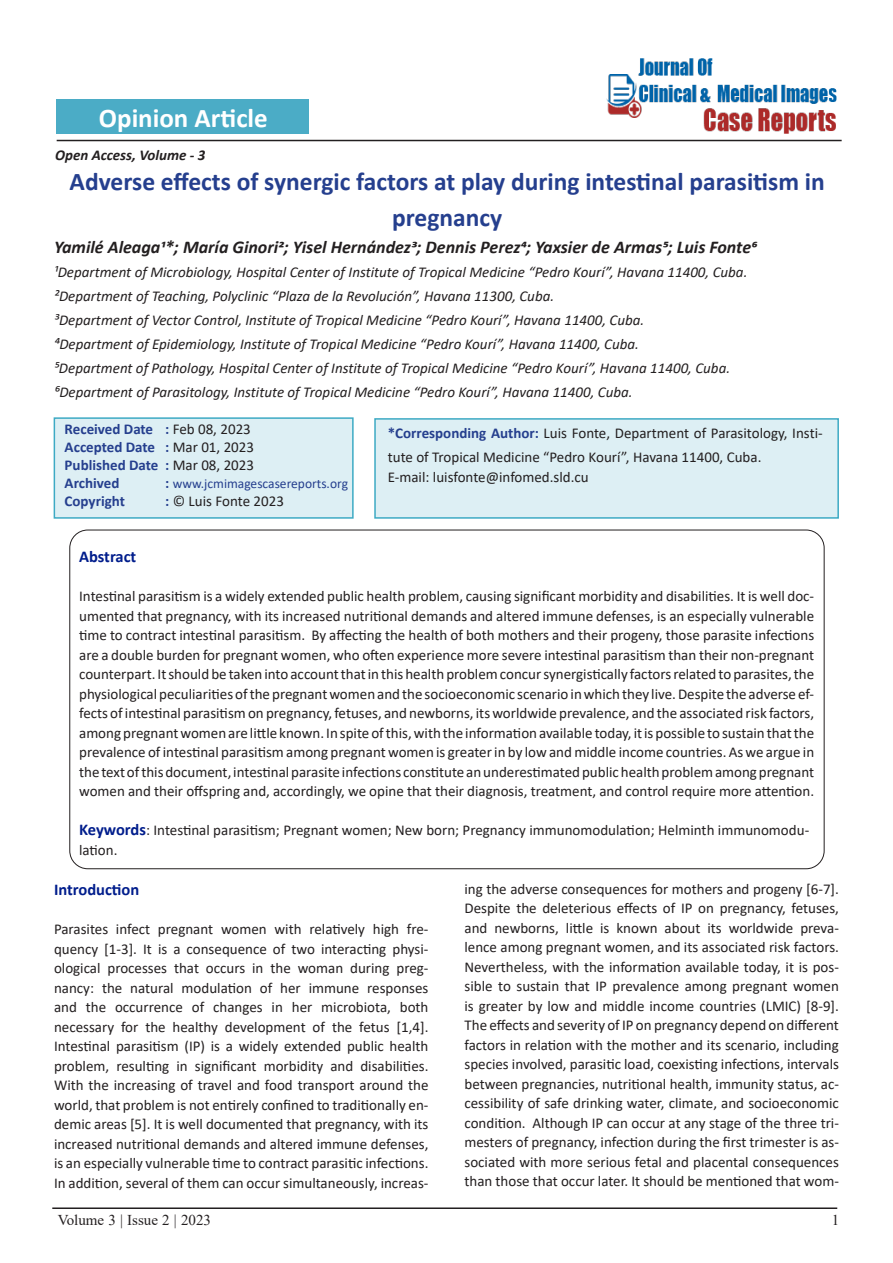
<style>
.page{position:relative;width:893px;height:1263px;background:#fff}
.page>*{position:absolute;margin:0;border:0;box-sizing:border-box;transform-origin:0 0}
.t1{font:700 27px "Calibri";color:#fff}
.Tittle{font:700 25.5px/36px "Calibri";color:#253f8e;text-align:center}
.Paragraph_Style_1{font:italic 700 18px "Calibri";color:#231f20}
.side_heading_new{font:700 16.5px "Calibri";color:#001d8c}
.Paragraph_Style_1-2{font:15px/19.5px "Calibri";color:#231f20;text-align:justify}
.side_heading_new-2{font:15px/19.5px "Calibri";color:#231f20;text-align:justify}
.Paragraph_Style_1-3{font:italic 15px "Calibri";color:#231f20}
.Paragraph_Style_1-4{font:700 15px/18px "Calibri";color:#253f8e}
.t2{font:15px "Times New Roman";color:#231f20}
.t3{font:italic 700 15px "Calibri";color:#231f20}
.Paragraph_Style_1-5{font:13.5px "Calibri";color:#253f8e}
.s1{font-weight:400;color:#231f20}
.s2{font-weight:700;font-size:15px}
.s3{font-weight:700;color:#253f8e}
.s4{font-weight:700;font-size:16.5px;color:#001d8c}
</style>
<div class="page">
<hr style="left:57px;top:140px;width:785px;height:1px;background:#231f20">
<hr style="left:52px;top:1207px;width:785px;height:2px;background:#231f20">
<div style="left:57px;top:100px;width:252px;height:34px;background:#4bacc6"></div>
<div style="left:374px;top:418px;width:465px;height:101px;background:#ddeff4;border:2px solid #3daac4"></div>
<div style="left:54px;top:417px;width:300px;height:102px;background:#ddeff4;border:2px solid #3daac4"></div>
<img style="left:605px;top:58px;width:234px;height:82px">
<p class="t1" style="left:99px;top:99px;width:170px">Opinion Article</p>
<p class="t3" style="left:55px;top:144px;width:152px">Open Access, Volume - 3</p>
<p class="Tittle" style="left:70px;top:163px;width:757px">Adverse effects of synergic factors at play during intestinal parasitism in pregnancy</p>
<p class="Paragraph_Style_1" style="left:54px;top:234px;width:704px">Yamilé Aleaga1*; María Ginori2; Yisel Hernández3; Dennis Perez4; Yaxsier de Armas5; Luis Fonte6</p>
<p class="Paragraph_Style_1-3" style="left:54px;top:262px;width:695px">¹Department of Microbiology, Hospital Center of Institute of Tropical Medicine “Pedro Kourí”, Havana 11400, Cuba.</p>
<p class="Paragraph_Style_1-3" style="left:54px;top:286px;width:502px">²Department of Teaching, Polyclinic “Plaza de la Revolución”, Havana 11300, Cuba.</p>
<p class="Paragraph_Style_1-3" style="left:54px;top:310px;width:592px">³Department of Vector Control, Institute of Tropical Medicine “Pedro Kourí”, Havana 11400, Cuba.</p>
<p class="Paragraph_Style_1-3" style="left:54px;top:334px;width:586px">⁴Department of Epidemiology, Institute of Tropical Medicine “Pedro Kourí”, Havana 11400, Cuba.</p>
<p class="Paragraph_Style_1-3" style="left:54px;top:358px;width:678px">⁵Department of Pathology, Hospital Center of Institute of Tropical Medicine “Pedro Kourí”, Havana 11400, Cuba.</p>
<p class="Paragraph_Style_1-3" style="left:54px;top:382px;width:580px">⁶Department of Parasitology, Institute of Tropical Medicine “Pedro Kourí”, Havana 11400, Cuba.</p>
<p class="Paragraph_Style_1-4" style="left:65px;top:420px;width:191px">Received Date : <span class="s1">Feb 08, 2023<br></span>Accepted Date : <span class="s1">Mar 01, 2023<br></span>Published Date : <span class="s1">Mar 08, 2023<br></span>Archived</p>
<p class="Paragraph_Style_1-5" style="left:165px;top:474px;width:184px"><span class="s2">:</span> www.jcmimagescasereports.org</p>
<p class="Paragraph_Style_1-4" style="left:65px;top:492px;width:62px">Copyright</p>
<p class="Paragraph_Style_1-2" style="left:165px;top:491px;width:120px"><span class="s3">:</span> © Luis Fonte 2023</p>
<p class="Paragraph_Style_1-2" style="left:388px;top:421px;width:436px;line-height:24px"><span class="s3">*Corresponding Author:</span> Luis Fonte, Department of Parasitology, Insti&shy;tute of Tropical Medicine “Pedro Kourí”, Havana 11400, Cuba.</p>
<p class="Paragraph_Style_1-2" style="left:388px;top:467px;width:203px">E-mail: luisfonte@infomed.sld.cu</p>
<p class="side_heading_new" style="left:79px;top:545px;width:59px">Abstract</p>
<p class="side_heading_new-2" style="left:79px;top:586px;width:737px">Intestinal parasitism is a widely extended public health problem, causing significant morbidity and disabilities. It is well doc&shy;umented that pregnancy, with its increased nutritional demands and altered immune defenses, is an especially vulnerable time to contract intestinal parasitism. By affecting the health of both mothers and their progeny, those parasite infections are a double burden for pregnant women, who often experience more severe intestinal parasitism than their non-pregnant counterpart. It should be taken into account that in this health problem concur synergistically factors related to parasites, the physiological peculiarities of the pregnant women and the socioeconomic scenario in which they live. Despite the adverse ef&shy;fects of intestinal parasitism on pregnancy, fetuses, and newborns, its worldwide prevalence, and the associated risk factors, among pregnant women are little known. In spite of this, with the information available today, it is possible to sustain that the prevalence of intestinal parasitism among pregnant women is greater in by low and middle income countries. As we argue in the text of this document, intestinal parasite infections constitute an underestimated public health problem among pregnant women and their offspring and, accordingly, we opine that their diagnosis, treatment, and control require more attention.</p>
<p class="side_heading_new-2" style="left:79px;top:820px;width:732px"><span class="s4">Keywords</span>: Intestinal parasitism; Pregnant women; New born; Pregnancy immunomodulation; Helminth immunomodu&shy;lation.</p>
<p class="side_heading_new" style="left:54px;top:878px;width:87px">Introduction</p>
<p class="Paragraph_Style_1-2" style="left:54px;top:919px;width:376px">Parasites infect pregnant women with relatively high fre&shy;quency [1-3]. It is a consequence of two interacting physi&shy;ological processes that occurs in the woman during preg&shy;nancy: the natural modulation of her immune responses and the occurrence of changes in her microbiota, both necessary for the healthy development of the fetus [1,4].</p>
<p class="Paragraph_Style_1-2" style="left:54px;top:1036px;width:376px">Intestinal parasitism (IP) is a widely extended public health problem, resulting in significant morbidity and disabilities.<br>With the increasing of travel and food transport around the world, that problem is not entirely confined to traditionally en&shy;demic areas [5]. It is well documented that pregnancy, with its increased nutritional demands and altered immune defenses, is an especially vulnerable time to contract parasitic infections.<br>In addition, several of them can occur simultaneously, increas-</p>
<p class="Paragraph_Style_1-2" style="left:464px;top:879px;width:376px">ing the adverse consequences for mothers and progeny [6-7].</p>
<p class="Paragraph_Style_1-2" style="left:464px;top:898px;width:376px">Despite the deleterious effects of IP on pregnancy, fetuses, and newborns, little is known about its worldwide preva&shy;lence among pregnant women, and its associated risk factors.<br>Nevertheless, with the information available today, it is pos&shy;sible to sustain that IP prevalence among pregnant women is greater by low and middle income countries (LMIC) [8-9].</p>
<p class="Paragraph_Style_1-2" style="left:464px;top:1015px;width:376px">The effects and severity of IP on pregnancy depend on different factors in relation with the mother and its scenario, including species involved, parasitic load, coexisting infections, intervals between pregnancies, nutritional health, immunity status, ac&shy;cessibility of safe drinking water, climate, and socioeconomic condition. Although IP can occur at any stage of the three tri&shy;mesters of pregnancy, infection during the first trimester is as&shy;sociated with more serious fetal and placental consequences than those that occur later. It should be mentioned that wom-</p>
<p class="t2" style="left:58px;top:1210px;width:155px">Volume 3 | Issue 2 | 2023</p>
<p class="t2" style="left:832px;top:1210px;width:9px">1</p>
</div>
